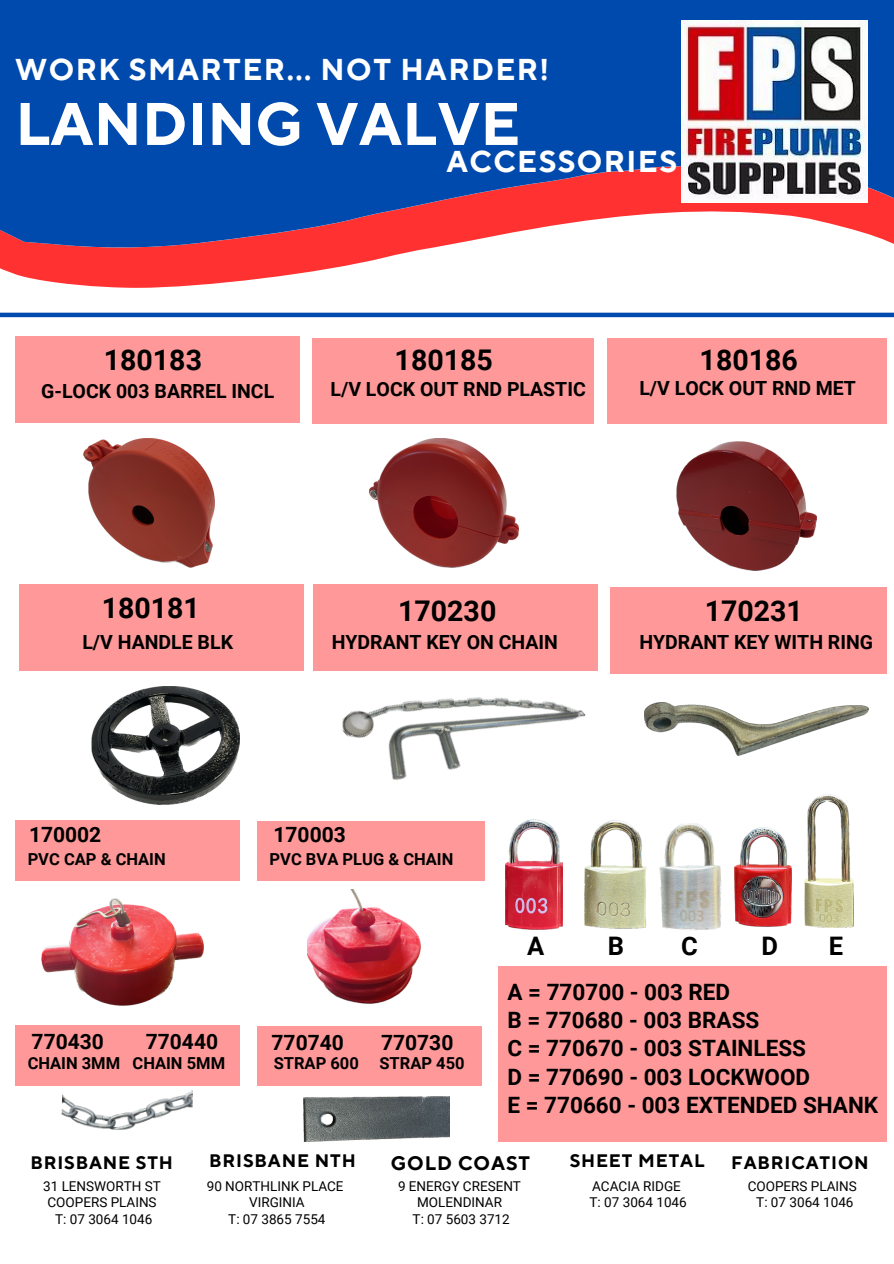
<style>
.page{position:relative;width:894px;height:1264px;background:#fff}
.page>*{position:absolute;margin:0;border:0;box-sizing:border-box;transform-origin:0 0}
.t1{font:700 60px "TT Norms Pro";color:#fff}
.t2{font:700 30px "TT Norms Pro";letter-spacing:.05em;color:#fff}
.t3{font:700 28.5px "Roboto";color:#000}
.t4{font:700 25.5px "Roboto";color:#000}
.t5{font:700 22.5px "Roboto";color:#000}
.t6{font:700 21px "Roboto";color:#000}
.t7{font:700 19.5px "Roboto";color:#000}
.t8{font:700 19.5px "TT Norms Pro";letter-spacing:.05em;color:#000}
.t9{font:700 18px "TT Norms Pro";letter-spacing:.05em;color:#000}
.t10{font:700 16.5px "Roboto";color:#000}
.t11{font:13.5px "Roboto";color:#000}
</style>
<div class="page">
<svg style="left:0;top:268px;width:893px;height:45px"></svg>
<svg style="left:0;top:0;width:893px;height:268px;background:#3f59a4"></svg>
<img style="left:681px;top:21px;width:186px;height:181px">
<hr style="left:0;top:313px;width:893px;height:4px;background:#004aad">
<div style="left:312px;top:338px;width:282px;height:86px;background:#f99"></div>
<div style="left:15px;top:336px;width:285px;height:86px;background:#f99"></div>
<img style="left:369px;top:439px;width:149px;height:128px">
<img style="left:83px;top:439px;width:132px;height:128px">
<img style="left:91px;top:687px;width:149px;height:117px">
<img style="left:337px;top:670px;width:248px;height:110px">
<img style="left:676px;top:441px;width:140px;height:129px">
<div style="left:606px;top:338px;width:280px;height:86px;background:#f99"></div>
<div style="left:19px;top:584px;width:284px;height:86px;background:#f99"></div>
<div style="left:312px;top:584px;width:285px;height:86px;background:#f99"></div>
<div style="left:609px;top:587px;width:277px;height:86px;background:#f99"></div>
<div style="left:15px;top:820px;width:225px;height:61px;background:#f99"></div>
<div style="left:257px;top:821px;width:228px;height:60px;background:#f99"></div>
<img style="left:307px;top:889px;width:113px;height:114px">
<img style="left:42px;top:898px;width:161px;height:107px">
<div style="left:15px;top:1024px;width:225px;height:61px;background:#f99"></div>
<div style="left:257px;top:1026px;width:225px;height:59px;background:#f99"></div>
<img style="left:303px;top:1096px;width:147px;height:45px">
<img style="left:61px;top:1090px;width:132px;height:40px">
<img style="left:804px;top:794px;width:49px;height:133px">
<img style="left:659px;top:823px;width:63px;height:107px">
<img style="left:734px;top:827px;width:57px;height:99px">
<img style="left:584px;top:820px;width:62px;height:108px">
<img style="left:505px;top:819px;width:57px;height:110px">
<div style="left:497px;top:965px;width:389px;height:176px;background:#f99"></div>
<img style="left:644px;top:702px;width:224px;height:53px">
<p class="t2" style="left:15px;top:52px;width:535px">WORK SMARTER... NOT HARDER!</p>
<p class="t1" style="left:15px;top:88px;width:506px">LANDING VALVE</p>
<p class="t2" style="left:446px;top:143px;width:232px">ACCESSORIES</p>
<p class="t3" style="left:104px;top:344px;width:100px">180183</p>
<p class="t3" style="left:394px;top:344px;width:100px">180185</p>
<p class="t3" style="left:699px;top:344px;width:100px">180186</p>
<p class="t7" style="left:41px;top:380px;width:234px">G-LOCK 003 BARREL INCL</p>
<p class="t7" style="left:330px;top:378px;width:257px">L/V LOCK OUT RND PLASTIC</p>
<p class="t7" style="left:639px;top:377px;width:218px">L/V LOCK OUT RND MET</p>
<p class="t3" style="left:102px;top:592px;width:100px">180181</p>
<p class="t3" style="left:398px;top:594px;width:100px">170230</p>
<p class="t7" style="left:82px;top:631px;width:152px">L/V HANDLE BLK</p>
<p class="t7" style="left:331px;top:631px;width:228px">HYDRANT KEY ON CHAIN</p>
<p class="t6" style="left:29px;top:822px;width:74px">170002</p>
<p class="t6" style="left:273px;top:822px;width:74px">170003</p>
<p class="t10" style="left:28px;top:849px;width:139px">PVC CAP &amp; CHAIN</p>
<p class="t10" style="left:269px;top:849px;width:185px">PVC BVA PLUG &amp; CHAIN</p>
<p class="t3" style="left:704px;top:594px;width:100px">170231</p>
<p class="t7" style="left:639px;top:631px;width:235px">HYDRANT KEY WITH RING</p>
<p class="t6" style="left:32px;top:1029px;width:74px">770430</p>
<p class="t6" style="left:146px;top:1029px;width:74px">770440</p>
<p class="t6" style="left:271px;top:1030px;width:74px">770740</p>
<p class="t6" style="left:381px;top:1030px;width:74px">770730</p>
<p class="t10" style="left:28px;top:1053px;width:199px">CHAIN 3MM CHAIN 5MM</p>
<p class="t10" style="left:274px;top:1053px;width:192px">STRAP 600 STRAP 450</p>
<p class="t4" style="left:527px;top:931px;width:19px">A</p>
<p class="t4" style="left:607px;top:931px;width:18px">B</p>
<p class="t4" style="left:681px;top:931px;width:18px">C</p>
<p class="t4" style="left:761px;top:931px;width:18px">D</p>
<p class="t4" style="left:828px;top:931px;width:16px">E</p>
<p class="t5" style="left:507px;top:979px;width:224px">A = 770700 - 003 RED</p>
<p class="t5" style="left:507px;top:1007px;width:253px">B = 770680 - 003 BRASS</p>
<p class="t5" style="left:507px;top:1035px;width:300px">C = 770670 - 003 STAINLESS</p>
<p class="t5" style="left:507px;top:1063px;width:304px">D = 770690 - 003 LOCKWOOD</p>
<p class="t5" style="left:507px;top:1091px;width:372px">E = 770660 - 003 EXTENDED SHANK</p>
<p class="t9" style="left:30px;top:1151px;width:144px">BRISBANE STH</p>
<p class="t9" style="left:209px;top:1150px;width:148px">BRISBANE NTH</p>
<p class="t11" style="left:43px;top:1177px;width:119px">31 LENSWORTH ST</p>
<p class="t11" style="left:47px;top:1194px;width:111px">COOPERS PLAINS</p>
<p class="t11" style="left:55px;top:1211px;width:99px">T: 07 3064 1046</p>
<p class="t11" style="left:207px;top:1177px;width:138px">90 NORTHLINK PLACE</p>
<p class="t11" style="left:249px;top:1194px;width:57px">VIRGINIA</p>
<p class="t11" style="left:228px;top:1211px;width:99px">T: 07 3865 7554</p>
<p class="t8" style="left:390px;top:1151px;width:141px">GOLD COAST</p>
<p class="t11" style="left:398px;top:1177px;width:124px">9 ENERGY CRESENT</p>
<p class="t11" style="left:417px;top:1194px;width:86px">MOLENDINAR</p>
<p class="t11" style="left:412px;top:1211px;width:99px">T: 07 5603 3712</p>
<p class="t9" style="left:569px;top:1150px;width:136px">SHEET METAL</p>
<p class="t9" style="left:731px;top:1151px;width:139px">FABRICATION</p>
<p class="t11" style="left:592px;top:1177px;width:90px">ACACIA RIDGE</p>
<p class="t11" style="left:589px;top:1194px;width:99px">T: 07 3064 1046</p>
<p class="t11" style="left:747px;top:1177px;width:111px">COOPERS PLAINS</p>
<p class="t11" style="left:756px;top:1194px;width:99px">T: 07 3064 1046</p>
</div>
